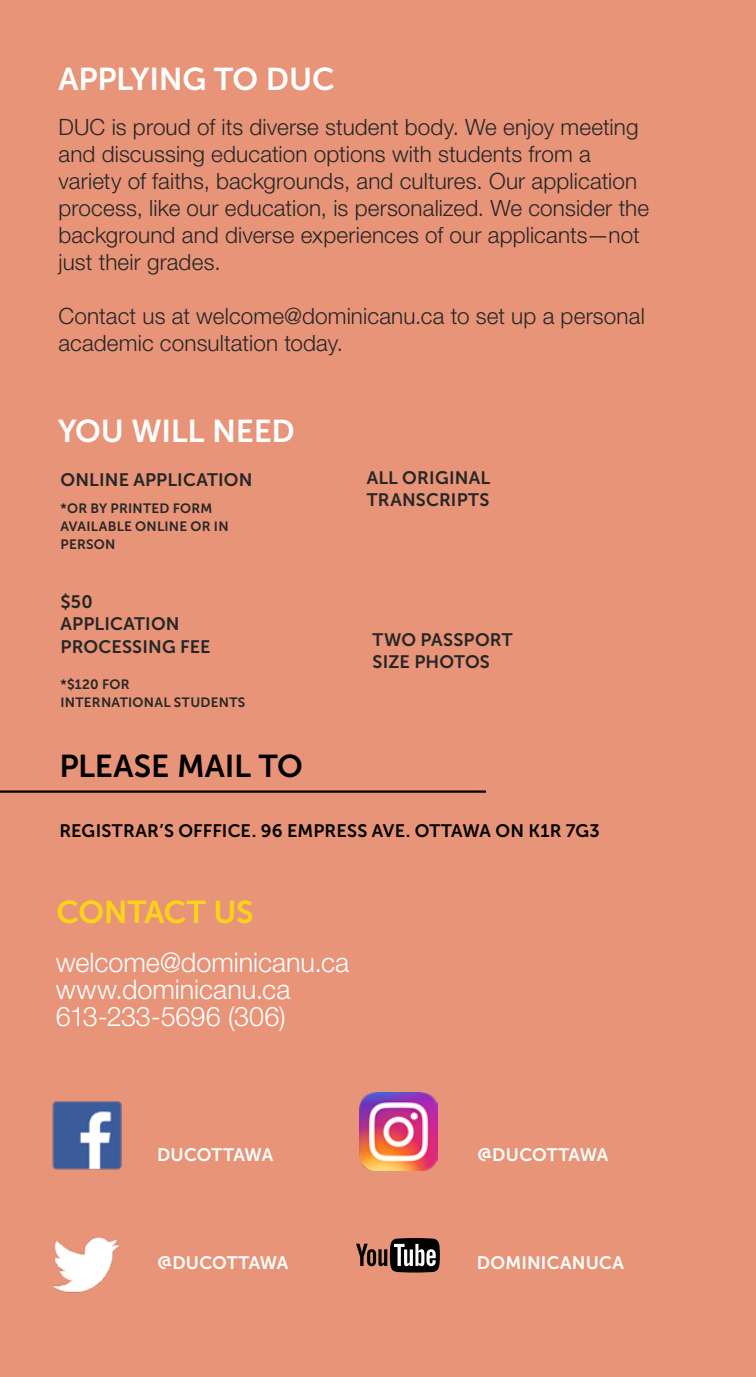
<style>
.page{position:relative;width:756px;height:1377px;background:#e79479}
.page>*{position:absolute;margin:0;border:0;box-sizing:border-box;transform-origin:0 0}
.t1{font:31.5px "Museo Sans 700";letter-spacing:-.01em;color:#fff}
.t2{font:31.5px "Museo Sans 700";letter-spacing:-.005em;color:#000}
.t3{font:31.5px "Museo Sans 700";letter-spacing:-.01em;color:#ffd317}
.t4{font:300 27px/27px "Helvetica Neue LT Std";color:#fff}
.t5{font:300 22.5px/27px "Helvetica Neue LT Std";letter-spacing:.005em;color:#262626}
.t6{font:18px/22.5px "Museo Sans 700";letter-spacing:.01em;color:#262626}
.t7{font:18px "Museo Sans 700";letter-spacing:.01em;color:#000}
.t8{font:18px "Museo Sans 700";letter-spacing:.01em;color:#fff}
.t9{font:13.5px/18px "Museo Sans 700";letter-spacing:.02em;color:#262626}
</style>
<div class="page">
<hr style="left:0;top:790px;width:486px;height:3px;background:#000">
<img style="left:53px;top:1237px;width:65px;height:56px">
<img style="left:360px;top:1093px;width:78px;height:77px">
<img style="left:52px;top:1101px;width:70px;height:69px">
<svg style="left:356px;top:1238px;width:84px;height:35px"></svg>
<h1 class="t1" style="left:58px;top:62px;width:278px">APPLYING TO DUC</h1>
<p class="t5" style="left:58px;top:113px;width:592px">DUC is proud of its diverse student body. We enjoy meeting and discussing education options with students from a variety of faiths, backgrounds, and cultures. Our application process, like our education, is personalized. We consider the background and diverse experiences of our applicants—not just their grades.</p>
<p class="t5" style="left:58px;top:302px;width:588px">Contact us at welcome@dominicanu.ca to set up a personal academic consultation today.</p>
<h1 class="t1" style="left:58px;top:413px;width:239px">YOU WILL NEED</h1>
<p class="t6" style="left:61px;top:469px;width:193px">ONLINE APPLICATION</p>
<p class="t9" style="left:61px;top:499px;width:170px">*OR BY PRINTED FORM<br>AVAILABLE ONLINE OR IN<br>PERSON</p>
<p class="t6" style="left:61px;top:590px;width:152px">$50<br>APPLICATION<br>PROCESSING FEE</p>
<p class="t9" style="left:61px;top:675px;width:186px">*$120 FOR<br>INTERNATIONAL STUDENTS</p>
<h1 class="t2" style="left:59px;top:749px;width:245px">PLEASE MAIL TO</h1>
<p class="t6" style="left:367px;top:466px;width:125px">ALL ORIGINAL<br>TRANSCRIPTS</p>
<p class="t6" style="left:373px;top:628px;width:142px">TWO PASSPORT<br>SIZE PHOTOS</p>
<p class="t7" style="left:59px;top:821px;width:542px">REGISTRAR’S OFFFICE. 96 EMPRESS AVE. OTTAWA ON K1R 7G3</p>
<h1 class="t3" style="left:57px;top:894px;width:199px">CONTACT US</h1>
<p class="t4" style="left:56px;top:948px;width:295px">welcome@dominicanu.ca www.dominicanu.ca<br>613-233-5696 (306)</p>
<p class="t8" style="left:157px;top:1145px;width:118px">DUCOTTAWA</p>
<p class="t8" style="left:477px;top:1145px;width:133px">@DUCOTTAWA</p>
<p class="t8" style="left:157px;top:1253px;width:133px">@DUCOTTAWA</p>
<p class="t8" style="left:477px;top:1253px;width:149px">DOMINICANUCA</p>
</div>
